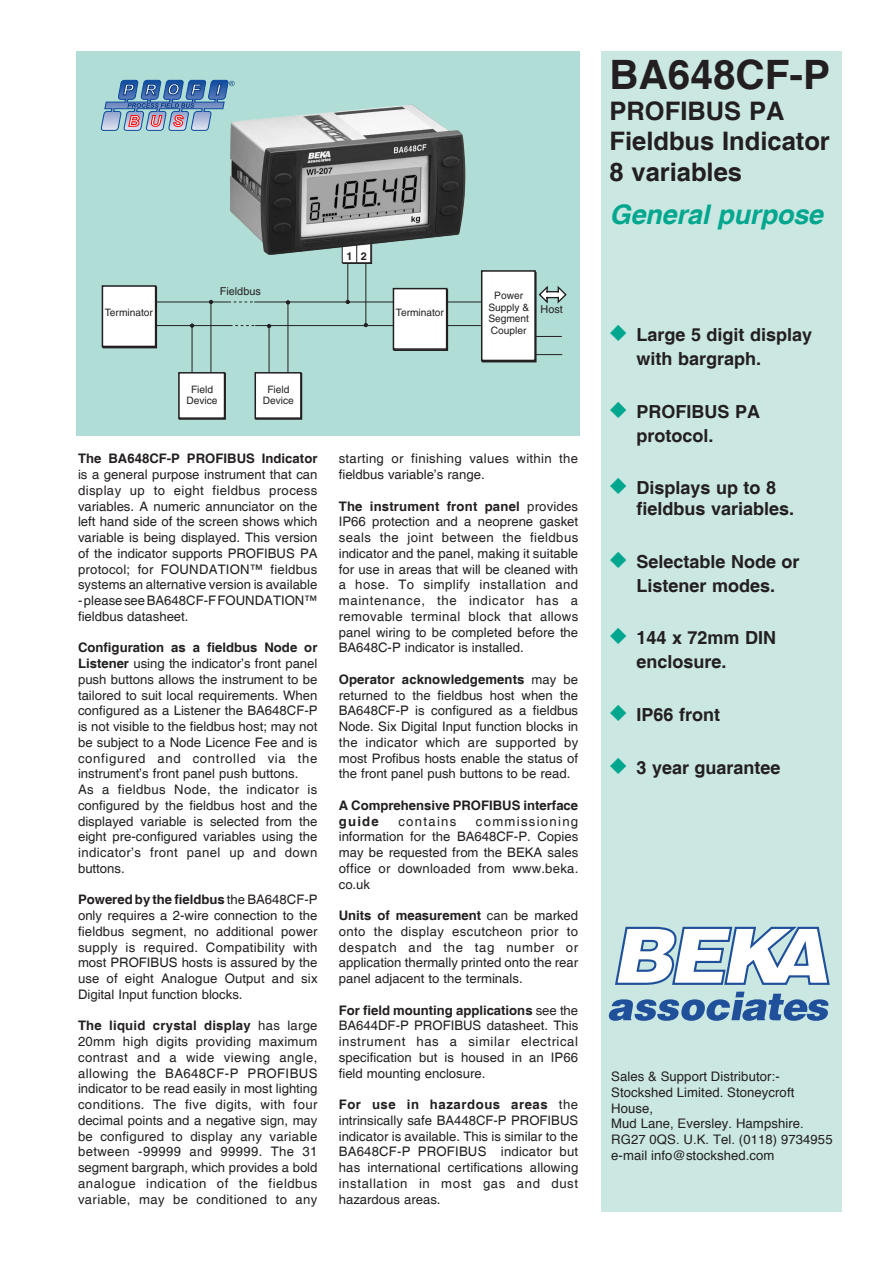
<style>
.page{position:relative;width:893px;height:1263px;background:#fff}
.page>*{position:absolute;margin:0;border:0;box-sizing:border-box;transform-origin:0 0}
.t1{font:700 40.5px "Helvetica";color:#231f20}
.t2{font:italic 700 27px "Helvetica";letter-spacing:-.005em;color:#00a78e}
.t3{font:700 25.5px "Helvetica";color:#231f20}
.t4{font:700 18px/24px "Helvetica";color:#231f20}
.body_text{font:13.2px/15.8px "Helvetica";color:#231f20;text-align:justify}
.body_text-2{font:13.2px/15.8px "Helvetica";letter-spacing:.025em;color:#231f20}
.body_text-3{font:700 13.2px/15.8px "Helvetica";color:#231f20}
.body_text-4{font:13.2px "Helvetica";letter-spacing:.1em;color:#231f20}
.t5{font:10.8px "Helvetica";color:#231f20}
.t6{font:700 10.8px "Helvetica";color:#231f20}
.t7{font:10.2px/11.6px "Helvetica";color:#231f20;text-align:center}
.s1{font-weight:700}
.s2{color:#00a78e}
</style>
<div class="page">
<div style="left:601px;top:51px;width:241px;height:1161px;background:#cae7e2"></div>
<svg style="left:608px;top:926px;width:222px;height:95px"></svg>
<div style="left:77px;top:51px;width:503px;height:385px;background:#b0ded6"></div>
<hr style="left:255px;top:325px;width:242px;height:1px;background:#231f20">
<hr style="left:254px;top:301px;width:242px;height:1px;background:#231f20">
<div style="left:343px;top:243px;width:29px;height:21px;border:1px solid #231f20"></div>
<svg style="left:538px;top:287px;width:29px;height:17px"></svg>
<div style="left:102px;top:286px;width:55px;height:62px;border:2px solid #231f20"></div>
<div style="left:102px;top:286px;width:54px;height:60px;background:#fff"></div>
<div style="left:102px;top:285px;width:54px;height:62px;border:2px solid #231f20"></div>
<div style="left:393px;top:289px;width:55px;height:62px;border:2px solid #231f20"></div>
<div style="left:393px;top:289px;width:54px;height:60px;background:#fff"></div>
<div style="left:393px;top:288px;width:54px;height:62px;border:2px solid #231f20"></div>
<div style="left:179px;top:373px;width:47px;height:47px;border:2px solid #231f20"></div>
<div style="left:179px;top:373px;width:46px;height:45px;background:#fff"></div>
<div style="left:178px;top:372px;width:47px;height:47px;border:2px solid #231f20"></div>
<div style="left:255px;top:373px;width:47px;height:47px;border:2px solid #231f20"></div>
<div style="left:255px;top:373px;width:46px;height:45px;background:#fff"></div>
<div style="left:255px;top:372px;width:47px;height:47px;border:2px solid #231f20"></div>
<div style="left:482px;top:272px;width:55px;height:90px;border:2px solid #231f20"></div>
<div style="left:482px;top:271px;width:53px;height:89px;background:#fff"></div>
<div style="left:481px;top:270px;width:55px;height:91px;border:2px solid #231f20"></div>
<hr style="left:365px;top:263px;width:1px;height:63px;background:#231f20">
<hr style="left:347px;top:263px;width:1px;height:39px;background:#231f20">
<hr style="left:269px;top:326px;width:1px;height:46px;background:#231f20">
<hr style="left:287px;top:302px;width:1px;height:70px;background:#231f20">
<hr style="left:192px;top:326px;width:1px;height:46px;background:#231f20">
<hr style="left:210px;top:302px;width:1px;height:70px;background:#231f20">
<div style="left:342px;top:243px;width:29px;height:20px;background:#fff"></div>
<div style="left:342px;top:242px;width:29px;height:21px;border:1px solid #231f20"></div>
<hr style="left:156px;top:301px;width:72px;height:1px;background:#231f20">
<svg style="left:228px;top:301px;width:25px;height:1px"></svg>
<hr style="left:157px;top:325px;width:73px;height:1px;background:#231f20">
<svg style="left:230px;top:325px;width:26px;height:1px"></svg>
<svg style="left:190px;top:323px;width:4px;height:5px"></svg>
<svg style="left:536px;top:354px;width:26px;height:1px"></svg>
<svg style="left:535px;top:336px;width:27px;height:1px"></svg>
<img style="left:230px;top:104px;width:236px;height:152px">
<svg style="left:101px;top:80px;width:134px;height:50px"></svg>
<p class="t6" style="left:346px;top:250px;width:22px">1 2</p>
<p class="t5" style="left:220px;top:285px;width:43px">Fieldbus</p>
<p class="t7" style="left:488px;top:290px;width:42px">Power<br>Supply &amp;<br>Segment<br>Coupler</p>
<p class="t7" style="left:105px;top:306px;width:50px">Terminator</p>
<p class="t7" style="left:396px;top:306px;width:50px">Terminator</p>
<p class="t5" style="left:540px;top:303px;width:24px">Host</p>
<p class="t7" style="left:186px;top:385px;width:33px;line-height:10.2px">Field<br>Device</p>
<p class="t7" style="left:263px;top:385px;width:33px;line-height:10.2px">Field<br>Device</p>
<p class="body_text" style="left:78px;top:451px;width:241px"><span class="s1">The BA648CF-P PROFIBUS Indicator </span>is a general purpose instrument that can display up to eight fieldbus process variables. A numeric annunciator on the left hand side of the screen shows which variable is being displayed. This version of the indicator supports PROFIBUS PA protocol; for FOUNDATION™ fieldbus systems an alternative version is available</p>
<p class="body_text" style="left:78px;top:593px;width:241px">- please see BA648CF-F FOUNDATION™ fieldbus datasheet.</p>
<p class="body_text" style="left:78px;top:640px;width:241px"><span class="s1">Configuration as a fieldbus Node or Listener</span> using the indicator’s front panel push buttons allows the instrument to be tailored to suit local requirements. When configured as a Listener the BA648CF-P is not visible to the fieldbus host; may not be subject to a Node Licence Fee and is configured and controlled via the instrument’s front panel push buttons.</p>
<p class="body_text" style="left:78px;top:782px;width:241px">As a fieldbus Node, the indicator is configured by the fieldbus host and the displayed variable is selected from the eight pre-configured variables using the indicator’s front panel up and down buttons.</p>
<p class="body_text" style="left:78px;top:892px;width:241px"><span class="s1">Powered by the fieldbus</span> the BA648CF-P only requires a 2-wire connection to the fieldbus segment, no additional power supply is required. Compatibility with most PROFIBUS hosts is assured by the use of eight Analogue Output and six Digital Input function blocks.</p>
<p class="body_text" style="left:78px;top:1018px;width:241px"><span class="s1">The liquid crystal display</span> has large 20mm high digits providing maximum contrast and a wide viewing angle, allowing the BA648CF-P PROFIBUS indicator to be read easily in most lighting conditions. The five digits, with four decimal points and a negative sign, may be configured to display any variable between -99999 and 99999. The 31 segment bargraph, which provides a bold analogue indication of the fieldbus variable, may be conditioned to any</p>
<p class="body_text-2" style="left:339px;top:451px;width:241px">starting or finishing values within the fieldbus variable’s range.</p>
<p class="body_text" style="left:339px;top:498px;width:241px"><span class="s1">The instrument front panel</span> provides IP66 protection and a neoprene gasket seals the joint between the fieldbus indicator and the panel, making it suitable for use in areas that will be cleaned with a hose. To simplify installation and maintenance, the indicator has a removable terminal block that allows panel wiring to be completed before the BA648C-P indicator is installed.</p>
<p class="body_text" style="left:339px;top:672px;width:241px"><span class="s1">Operator acknowledgements</span> may be returned to the fieldbus host when the BA648CF-P is configured as a fieldbus Node. Six Digital Input function blocks in the indicator which are supported by most Profibus hosts enable the status of the front panel push buttons to be read.</p>
<p class="body_text-3" style="left:339px;top:798px;width:241px">A Comprehensive PROFIBUS interface guide</p>
<p class="body_text" style="left:339px;top:813px;width:241px;text-indent:137px">commissioning information for the BA648CF-P. Copies may be requested from the BEKA sales office or downloaded from www.beka. co.uk</p>
<p class="body_text" style="left:339px;top:908px;width:241px"><span class="s1">Units of measurement</span> can be marked onto the display escutcheon prior to despatch and the tag number or application thermally printed onto the rear panel adjacent to the terminals.</p>
<p class="body_text" style="left:339px;top:1002px;width:241px"><span class="s1">For field mounting applications</span> see the BA644DF-P PROFIBUS datasheet. This instrument has a similar electrical specification but is housed in an IP66 field mounting enclosure.</p>
<p class="body_text" style="left:339px;top:1097px;width:241px"><span class="s1">For use in hazardous areas</span> the intrinsically safe BA448CF-P PROFIBUS indicator is available. This is similar to the BA648CF-P PROFIBUS indicator but has international certifications allowing installation in most gas and dust hazardous areas.</p>
<p class="body_text-4" style="left:398px;top:813px;width:59px">contains</p>
<p class="t1" style="left:609px;top:50px;width:222px">BA648CF-P</p>
<p class="t3" style="left:609px;top:95px;width:176px">PROFIBUS PA</p>
<p class="t3" style="left:609px;top:126px;width:222px">Fieldbus Indicator</p>
<p class="t3" style="left:609px;top:156px;width:134px">8 variables</p>
<p class="t2" style="left:609px;top:198px;width:215px">General purpose</p>
<p class="t4" style="left:636px;top:324px;width:177px;text-indent:-27px"><span class="s2">◆</span> Large 5 digit display with bargraph.</p>
<p class="t4" style="left:636px;top:400px;width:125px;text-indent:-27px"><span class="s2">◆</span> PROFIBUS PA protocol.</p>
<p class="t4" style="left:636px;top:478px;width:159px;line-height:21px;text-indent:-27px"><span class="s2">◆</span> Displays up to 8 fieldbus variables.</p>
<p class="t4" style="left:609px;top:550px;width:192px;text-align:center"><span class="s2">◆</span> Selectable Node or<br>Listener modes.</p>
<p class="t4" style="left:636px;top:627px;width:141px;text-indent:-27px"><span class="s2">◆</span> 144 x 72mm DIN enclosure.</p>
<p class="t4" style="left:609px;top:703px;width:112px"><span class="s2">◆</span> IP66 front</p>
<p class="t4" style="left:609px;top:756px;width:173px"><span class="s2">◆</span> 3 year guarantee</p>
<p class="body_text" style="left:611px;top:1069px;width:223px;text-align:left">Sales &amp; Support Distributor:-<br>Stockshed Limited. Stoneycroft<br>House,<br>Mud Lane, Eversley. Hampshire.<br>RG27 0QS. U.K. Tel. (0118) 9734955 e-mail info@stockshed.com</p>
</div>
